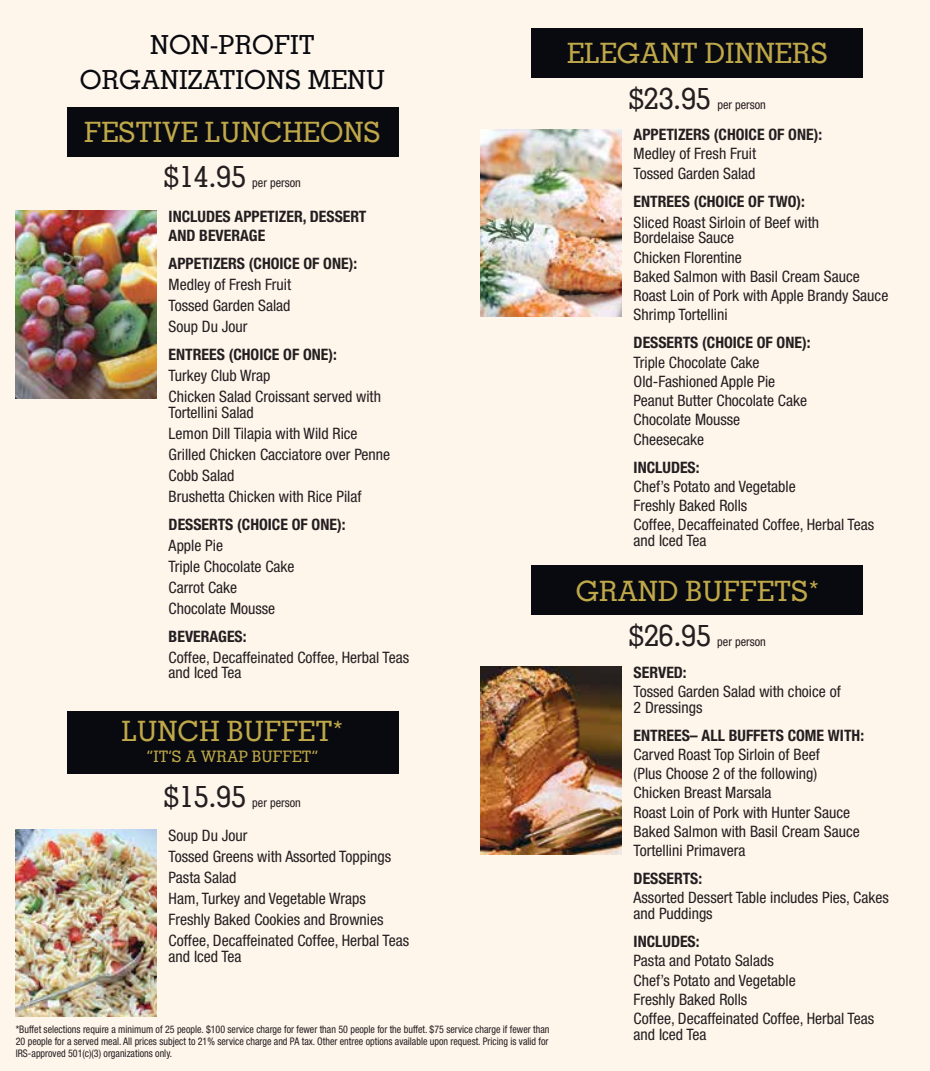
<style>
.page{position:relative;width:930px;height:1071px;background:#fff}
.page>*{position:absolute;margin:0;border:0;box-sizing:border-box;transform-origin:0 0}
.t1{font:500 29.75px "Memphis LT Std";color:#231f20}
.t2{font:500 28px "Memphis LT Std";color:#bfa849}
.t3{font:500 26.25px/35px "Memphis LT Std";color:#090a0f;text-align:center}
.t4{font:condensed 15.75px/19.2px "Helvetica Neue LT Std";color:#231f20}
.t5{font:700 condensed 15.75px/19.2px "Helvetica Neue LT Std";color:#231f20}
.t6{font:500 15.75px "Memphis LT Std";color:#bfa849}
.t7{font:condensed 12.25px "Helvetica Neue LT Std";color:#231f20}
.t8{font:condensed 10.5px/12.2px "Helvetica Neue LT Std";color:#231f20;text-align:justify;scale:.95 1}
</style>
<div class="page">
<div style="left:0;top:0;width:929px;height:1071px;background:#fef5eb"></div>
<img style="left:16px;top:210px;width:140px;height:188px">
<img style="left:16px;top:829px;width:140px;height:188px">
<img style="left:480px;top:129px;width:141px;height:188px">
<div style="left:67px;top:108px;width:331px;height:49px;background:#090a0f"></div>
<div style="left:532px;top:29px;width:330px;height:49px;background:#090a0f"></div>
<div style="left:532px;top:565px;width:330px;height:49px;background:#090a0f"></div>
<div style="left:67px;top:711px;width:331px;height:63px;background:#090a0f"></div>
<img style="left:480px;top:666px;width:141px;height:188px">
<h3 class="t3" style="left:80px;top:27px;width:306px">NON-PROFIT<br>ORGANIZATIONS MENU</h3>
<h2 class="t2" style="left:84px;top:115px;width:298px">FESTIVE LUNCHEONS</h2>
<h1 class="t1" style="left:164px;top:158px;width:83px">$14.95</h1>
<p class="t7" style="left:252px;top:176px;width:50px">per person</p>
<p class="t5" style="left:169px;top:206px;width:199px">INCLUDES APPETIZER, DESSERT<br>AND BEVERAGE</p>
<p class="t5" style="left:169px;top:253px;width:190px">APPETIZERS (CHOICE OF ONE):</p>
<p class="t4" style="left:169px;top:274px;width:124px;line-height:21px;text-align:justify">Medley of Fresh Fruit Tossed Garden Salad Soup Du Jour</p>
<p class="t5" style="left:169px;top:344px;width:170px">ENTREES (CHOICE OF ONE):</p>
<p class="t4" style="left:169px;top:365px;width:214px;line-height:21px">Turkey Club Wrap<br>Chicken Salad Croissant served with</p>
<p class="t4" style="left:169px;top:401px;width:223px;line-height:21px">Tortellini Salad<br>Lemon Dill Tilapia with Wild Rice<br>Grilled Chicken Cacciatore over Penne<br>Cobb Salad<br>Brushetta Chicken with Rice Pilaf</p>
<p class="t5" style="left:169px;top:514px;width:178px">DESSERTS (CHOICE OF ONE):</p>
<p class="t4" style="left:169px;top:534px;width:127px;line-height:21px">Apple Pie<br>Triple Chocolate Cake<br>Carrot Cake<br>Chocolate Mousse</p>
<p class="t5" style="left:169px;top:626px;width:79px">BEVERAGES:</p>
<p class="t4" style="left:169px;top:649px;width:242px;line-height:15.8px">Coffee, Decaffeinated Coffee, Herbal Teas and Iced Tea</p>
<h2 class="t2" style="left:121px;top:714px;width:223px">LUNCH BUFFET*</h2>
<p class="t6" style="left:146px;top:747px;width:173px">“IT’S A WRAP BUFFET”</p>
<h1 class="t1" style="left:164px;top:779px;width:83px">$15.95</h1>
<p class="t7" style="left:252px;top:796px;width:50px">per person</p>
<p class="t4" style="left:169px;top:825px;width:242px;line-height:21px">Soup Du Jour<br>Tossed Greens with Assorted Toppings<br>Pasta Salad<br>Ham, Turkey and Vegetable Wraps<br>Freshly Baked Cookies and Brownies<br>Coffee, Decaffeinated Coffee, Herbal Teas</p>
<p class="t4" style="left:169px;top:947px;width:74px">and Iced Tea</p>
<p class="t8" style="left:16px;top:1023px;width:563px">*Buffet selections require a minimum of 25 people. $100 service charge for fewer than 50 people for the buffet. $75 service charge if fewer than 20 people for a served meal. All prices subject to 21% service charge and PA tax. Other entree options available upon request. Pricing is valid for IRS-approved 501(c)(3) organizations only.</p>
<h2 class="t2" style="left:567px;top:36px;width:262px">ELEGANT DINNERS</h2>
<h1 class="t1" style="left:628px;top:80px;width:83px">$23.95</h1>
<p class="t7" style="left:717px;top:97px;width:50px">per person</p>
<p class="t5" style="left:633px;top:125px;width:190px">APPETIZERS (CHOICE OF ONE):</p>
<p class="t4" style="left:633px;top:144px;width:124px">Medley of Fresh Fruit<br>Tossed Garden Salad</p>
<p class="t5" style="left:633px;top:191px;width:173px">ENTREES (CHOICE OF TWO):</p>
<p class="t4" style="left:633px;top:214px;width:187px;line-height:15.8px">Sliced Roast Sirloin of Beef with<br>Bordelaise Sauce</p>
<p class="t4" style="left:633px;top:247px;width:256px">Chicken Florentine<br>Baked Salmon with Basil Cream Sauce<br>Roast Loin of Pork with Apple Brandy Sauce<br>Shrimp Tortellini</p>
<p class="t5" style="left:633px;top:333px;width:178px">DESSERTS (CHOICE OF ONE):</p>
<p class="t4" style="left:633px;top:352px;width:175px">Triple Chocolate Cake<br>Old-Fashioned Apple Pie<br>Peanut Butter Chocolate Cake<br>Chocolate Mousse<br>Cheesecake</p>
<p class="t5" style="left:633px;top:457px;width:67px">INCLUDES:</p>
<p class="t4" style="left:633px;top:477px;width:242px">Chef’s Potato and Vegetable<br>Freshly Baked Rolls<br>Coffee, Decaffeinated Coffee, Herbal Teas</p>
<p class="t4" style="left:633px;top:531px;width:74px">and Iced Tea</p>
<h2 class="t2" style="left:575px;top:574px;width:245px">GRAND BUFFETS*</h2>
<h1 class="t1" style="left:629px;top:618px;width:83px">$26.95</h1>
<p class="t7" style="left:717px;top:635px;width:50px">per person</p>
<p class="t5" style="left:633px;top:662px;width:55px">SERVED:</p>
<p class="t4" style="left:633px;top:683px;width:208px;line-height:15.8px">Tossed Garden Salad with choice of<br>2 Dressings</p>
<p class="t5" style="left:633px;top:725px;width:232px">ENTREES– ALL BUFFETS COME WITH:</p>
<p class="t4" style="left:633px;top:745px;width:227px">Carved Roast Top Sirloin of Beef<br>(Plus Choose 2 of the following)<br>Chicken Breast Marsala<br>Roast Loin of Pork with Hunter Sauce<br>Baked Salmon with Basil Cream Sauce<br>Tortellini Primavera</p>
<p class="t5" style="left:633px;top:869px;width:70px">DESSERTS:</p>
<p class="t4" style="left:633px;top:890px;width:257px;line-height:15.8px">Assorted Dessert Table includes Pies, Cakes and Puddings</p>
<p class="t5" style="left:633px;top:932px;width:67px">INCLUDES:</p>
<p class="t4" style="left:633px;top:951px;width:242px">Pasta and Potato Salads<br>Chef’s Potato and Vegetable<br>Freshly Baked Rolls<br>Coffee, Decaffeinated Coffee, Herbal Teas</p>
<p class="t4" style="left:633px;top:1024px;width:74px">and Iced Tea</p>
</div>
